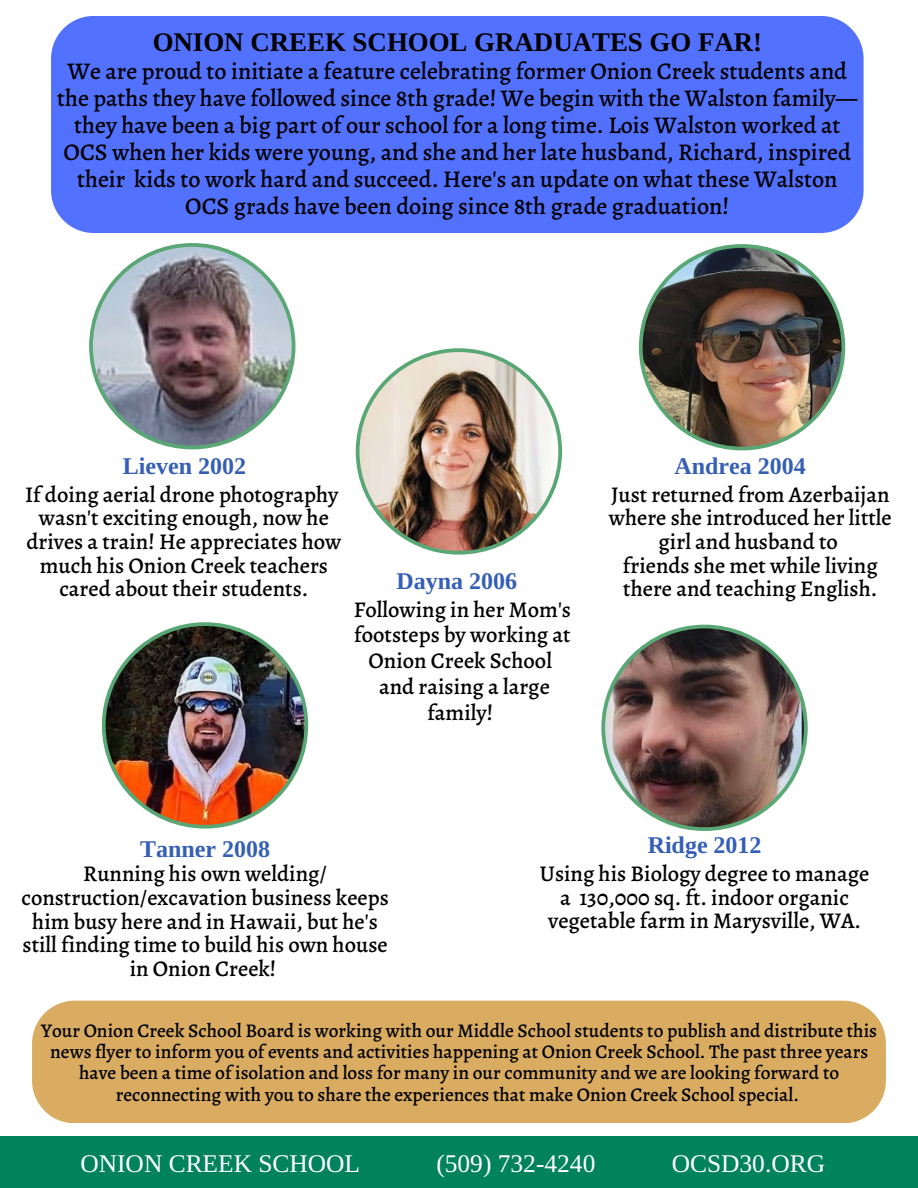
<style>
.page{position:relative;width:918px;height:1188px;background:#fff}
.page>*{position:absolute;margin:0;border:0;box-sizing:border-box;transform-origin:0 0}
.t1{font:700 26.85px "Libra Serif Modern";color:#000}
.t2{font:25.5px "Libra Serif Modern";color:#fff}
.t3{font:500 24px/27px "Alegreya";color:#000;text-align:center}
.t4{font:700 24px "Libra Serif Modern";color:#355fb5}
.t5{font:500 22.5px/23.7px "Alegreya";color:#000;text-align:center}
.t6{font:500 19.35px/21.3px "Alegreya";color:#000;text-align:center}
</style>
<div class="page">
<div style="left:51px;top:16px;width:812px;height:217px;background:#5271ff"></div>
<img style="left:89px;top:243px;width:206px;height:206px">
<img style="left:356px;top:348px;width:206px;height:207px">
<img style="left:102px;top:622px;width:206px;height:207px">
<img style="left:601px;top:625px;width:207px;height:206px">
<img style="left:639px;top:244px;width:206px;height:206px">
<div style="left:32px;top:1001px;width:854px;height:122px;background:#d9ac62"></div>
<div style="left:0;top:1137px;width:918px;height:51px;background:#00825b"></div>
<p class="t1" style="left:153px;top:27px;width:611px">ONION CREEK SCHOOL GRADUATES GO FAR!</p>
<p class="t3" style="left:57px;top:57px;width:802px">We are proud to initiate a feature celebrating former Onion Creek students and the paths they have followed since 8th grade! We begin with the Walston family— they have been a big part of our school for a long time. Lois Walston worked at OCS when her kids were young, and she and her late husband, Richard, inspired their kids to work hard and succeed. Here's an update on what these Walston OCS grads have been doing since 8th grade graduation!</p>
<p class="t4" style="left:123px;top:452px;width:125px">Lieven 2002</p>
<p class="t4" style="left:675px;top:452px;width:133px">Andrea 2004</p>
<p class="t5" style="left:25px;top:482px;width:315px">If doing aerial drone photography</p>
<p class="t5" style="left:26px;top:506px;width:317px">wasn't exciting enough, now he drives a train! He appreciates how much his Onion Creek teachers cared about their students.</p>
<p class="t4" style="left:397px;top:567px;width:122px">Dayna 2006</p>
<p class="t5" style="left:354px;top:596px;width:219px;line-height:25.8px">Following in her Mom's footsteps by working at<br>Onion Creek School and raising a large family!</p>
<p class="t5" style="left:611px;top:482px;width:280px">Just returned from Azerbaijan</p>
<p class="t5" style="left:609px;top:506px;width:284px">where she introduced her little girl and husband to</p>
<p class="t5" style="left:623px;top:553px;width:256px;text-align:left">friends she met while living there and teaching English.</p>
<p class="t4" style="left:140px;top:835px;width:131px">Tanner 2008</p>
<p class="t4" style="left:648px;top:832px;width:115px">Ridge 2012</p>
<p class="t5" style="left:540px;top:862px;width:331px">Using his Biology degree to manage a 130,000 sq. ft. indoor organic vegetable farm in Marysville, WA.</p>
<p class="t5" style="left:83px;top:862px;width:245px">Running his own welding/</p>
<p class="t5" style="left:21px;top:886px;width:369px">construction/excavation business keeps him busy here and in Hawaii, but he's still finding time to build his own house in Onion Creek!</p>
<p class="t6" style="left:41px;top:1020px;width:838px">Your Onion Creek School Board is working with our Middle School students to publish and distribute this news flyer to inform you of events and activities happening at Onion Creek School. The past three years have been a time of isolation and loss for many in our community and we are looking forward to reconnecting with you to share the experiences that make Onion Creek School special.</p>
<p class="t2" style="left:80px;top:1150px;width:281px">ONION CREEK SCHOOL</p>
<p class="t2" style="left:436px;top:1150px;width:161px">(509) 732-4240</p>
<p class="t2" style="left:672px;top:1150px;width:155px">OCSD30.ORG</p>
</div>
